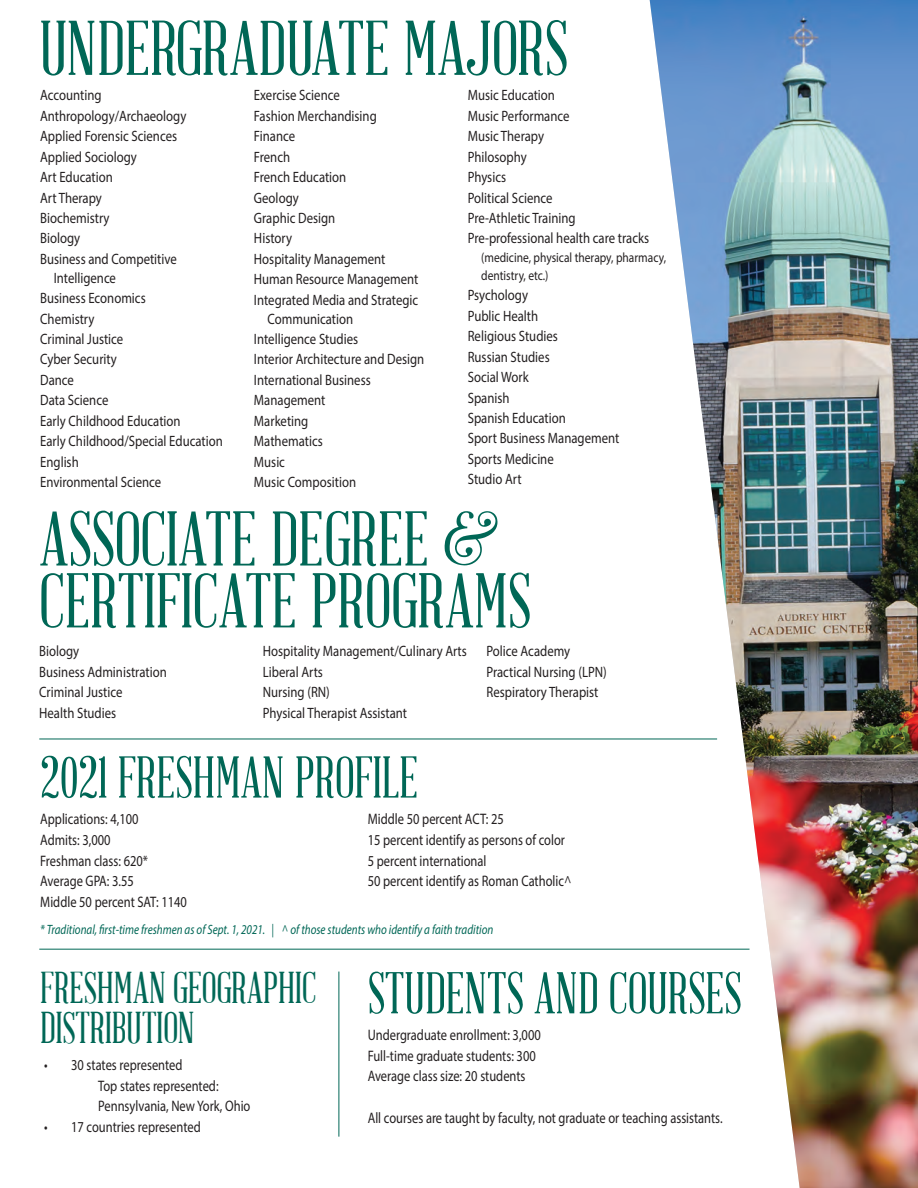
<style>
.page{position:relative;width:918px;height:1188px;background:#fff}
.page>*{position:absolute;margin:0;border:0;box-sizing:border-box;transform-origin:0 0}
.t1{font:75.9px/61.9px "Abraham Lincoln";color:#006756}
.t2{font:57.6px "Abraham Lincoln";color:#006756}
.t3{font:43.5px/40.3px "Abraham Lincoln";color:#006756}
.t4{font:15.3px/20.9px "Myriad Pro";color:#231f20;scale:.82 1}
.t5{font:15px "Myriad Pro";color:#231f20;scale:.85 1}
.t6{font:italic 13.5px "Myriad Pro";color:#006756;scale:.82 1}
.t7{font:13.5px "Myriad Pro";color:#231f20;scale:.85 1}
</style>
<div class="page">
<hr style="left:339px;top:972px;width:1px;height:165px;background:#006756">
<hr style="left:39px;top:739px;width:678px;height:1px;background:#006756">
<hr style="left:39px;top:949px;width:711px;height:1px;background:#006756">
<img style="left:650px;top:0;width:268px;height:1188px">
<h1 class="t1" style="left:39px;top:20px;width:530px">UNDERGRADUATE MAJORS</h1>
<p class="t5" style="left:40px;top:86px;width:74px">Accounting</p>
<p class="t5" style="left:254px;top:86px;width:102px">Exercise Science</p>
<p class="t5" style="left:468px;top:86px;width:104px">Music Education</p>
<p class="t5" style="left:40px;top:107px;width:173px">Anthropology/Archaeology</p>
<p class="t5" style="left:254px;top:107px;width:146px">Fashion Merchandising</p>
<p class="t5" style="left:468px;top:107px;width:121px">Music Performance</p>
<p class="t5" style="left:40px;top:127px;width:163px">Applied Forensic Sciences</p>
<p class="t5" style="left:254px;top:127px;width:50px">Finance</p>
<p class="t5" style="left:468px;top:127px;width:91px">Music Therapy</p>
<p class="t5" style="left:40px;top:147px;width:115px">Applied Sociology</p>
<p class="t5" style="left:254px;top:147px;width:44px">French</p>
<p class="t5" style="left:468px;top:147px;width:71px">Philosophy</p>
<p class="t5" style="left:40px;top:168px;width:87px">Art Education</p>
<p class="t5" style="left:254px;top:168px;width:110px">French Education</p>
<p class="t5" style="left:468px;top:168px;width:47px">Physics</p>
<p class="t5" style="left:40px;top:188px;width:74px">Art Therapy</p>
<p class="t5" style="left:254px;top:188px;width:54px">Geology</p>
<p class="t5" style="left:468px;top:188px;width:101px">Political Science</p>
<p class="t5" style="left:40px;top:209px;width:83px">Biochemistry</p>
<p class="t5" style="left:254px;top:209px;width:97px">Graphic Design</p>
<p class="t5" style="left:468px;top:209px;width:129px">Pre-Athletic Training</p>
<p class="t5" style="left:40px;top:229px;width:49px">Biology</p>
<p class="t5" style="left:254px;top:229px;width:46px">History</p>
<p class="t5" style="left:468px;top:229px;width:215px">Pre-professional health care tracks</p>
<p class="t5" style="left:40px;top:250px;width:162px">Business and Competitive</p>
<p class="t5" style="left:254px;top:250px;width:156px">Hospitality Management</p>
<p class="t7" style="left:481px;top:249px;width:219px">(medicine, physical therapy, pharmacy,</p>
<p class="t5" style="left:54px;top:268px;width:75px">Intelligence</p>
<p class="t5" style="left:254px;top:270px;width:195px">Human Resource Management</p>
<p class="t7" style="left:481px;top:267px;width:81px">dentistry, etc.)</p>
<p class="t5" style="left:40px;top:289px;width:126px">Business Economics</p>
<p class="t5" style="left:254px;top:290px;width:195px">Integrated Media and Strategic</p>
<p class="t5" style="left:468px;top:286px;width:73px">Psychology</p>
<p class="t5" style="left:40px;top:309px;width:65px">Chemistry</p>
<p class="t5" style="left:267px;top:309px;width:102px">Communication</p>
<p class="t5" style="left:468px;top:307px;width:84px">Public Health</p>
<p class="t5" style="left:40px;top:330px;width:99px">Criminal Justice</p>
<p class="t5" style="left:254px;top:330px;width:124px">Intelligence Studies</p>
<p class="t5" style="left:468px;top:327px;width:108px">Religious Studies</p>
<p class="t5" style="left:40px;top:350px;width:92px">Cyber Security</p>
<p class="t5" style="left:254px;top:350px;width:202px">Interior Architecture and Design</p>
<p class="t5" style="left:468px;top:347px;width:98px">Russian Studies</p>
<p class="t5" style="left:40px;top:371px;width:41px">Dance</p>
<p class="t5" style="left:254px;top:371px;width:139px">International Business</p>
<p class="t5" style="left:468px;top:368px;width:73px">Social Work</p>
<p class="t5" style="left:40px;top:391px;width:82px">Data Science</p>
<p class="t5" style="left:254px;top:391px;width:86px">Management</p>
<p class="t5" style="left:468px;top:388px;width:51px">Spanish</p>
<p class="t5" style="left:40px;top:411px;width:167px">Early Childhood Education</p>
<p class="t5" style="left:254px;top:411px;width:66px">Marketing</p>
<p class="t5" style="left:468px;top:409px;width:117px">Spanish Education</p>
<p class="t5" style="left:40px;top:432px;width:216px">Early Childhood/Special Education</p>
<p class="t5" style="left:254px;top:432px;width:82px">Mathematics</p>
<p class="t5" style="left:468px;top:429px;width:180px">Sport Business Management</p>
<p class="t5" style="left:40px;top:452px;width:47px">English</p>
<p class="t5" style="left:254px;top:452px;width:38px">Music</p>
<p class="t5" style="left:468px;top:450px;width:103px">Sports Medicine</p>
<p class="t5" style="left:40px;top:473px;width:144px">Environmental Science</p>
<p class="t5" style="left:254px;top:473px;width:122px">Music Composition</p>
<p class="t5" style="left:468px;top:470px;width:65px">Studio Art</p>
<h1 class="t1" style="left:39px;top:511px;width:493px">ASSOCIATE DEGREE &amp;<br>CERTIFICATE PROGRAMS</h1>
<p class="t5" style="left:39px;top:642px;width:49px">Biology</p>
<p class="t5" style="left:263px;top:642px;width:242px">Hospitality Management/Culinary Arts</p>
<p class="t5" style="left:486px;top:642px;width:100px">Police Academy</p>
<p class="t5" style="left:39px;top:662px;width:152px">Business Administration</p>
<p class="t5" style="left:263px;top:662px;width:72px">Liberal Arts</p>
<p class="t5" style="left:486px;top:662px;width:143px">Practical Nursing (LPN)</p>
<p class="t5" style="left:39px;top:683px;width:99px">Criminal Justice</p>
<p class="t5" style="left:263px;top:683px;width:80px">Nursing (RN)</p>
<p class="t5" style="left:486px;top:683px;width:133px">Respiratory Therapist</p>
<p class="t5" style="left:39px;top:703px;width:92px">Health Studies</p>
<p class="t5" style="left:263px;top:703px;width:171px">Physical Therapist Assistant</p>
<h2 class="t2" style="left:40px;top:748px;width:379px">2021 FRESHMAN PROFILE</h2>
<p class="t4" style="left:40px;top:808px;width:122px">Applications: 4,100</p>
<p class="t4" style="left:368px;top:808px;width:168px">Middle 50 percent ACT: 25</p>
<p class="t4" style="left:40px;top:829px;width:87px">Admits: 3,000</p>
<p class="t4" style="left:368px;top:829px;width:242px">15 percent identify as persons of color</p>
<p class="t4" style="left:40px;top:850px;width:133px">Freshman class: 620*</p>
<p class="t4" style="left:368px;top:850px;width:146px">5 percent international</p>
<p class="t4" style="left:40px;top:871px;width:116px">Average GPA: 3.55</p>
<p class="t4" style="left:368px;top:871px;width:250px">50 percent identify as Roman Catholic^</p>
<p class="t4" style="left:40px;top:891px;width:181px">Middle 50 percent SAT: 1140</p>
<p class="t6" style="left:40px;top:921px;width:554px">* Traditional, frst-time freshmen as of Sept. 1, 2021. | ^ of those students who identify a faith tradition</p>
<h3 class="t3" style="left:40px;top:969px;width:278px">FRESHMAN GEOGRAPHIC<br>DISTRIBUTION</h3>
<p class="t4" style="left:98px;top:1054px;width:187px;text-indent:-54px">• 30 states represented<br>Top states represented:<br>Pennsylvania, New York, Ohio</p>
<p class="t4" style="left:44px;top:1116px;width:192px">• 17 countries represented</p>
<h2 class="t2" style="left:368px;top:963px;width:375px">STUDENTS AND COURSES</h2>
<p class="t4" style="left:368px;top:1024px;width:213px">Undergraduate enrollment: 3,000<br>Full-time graduate students: 300<br>Average class size: 20 students</p>
<p class="t4" style="left:368px;top:1107px;width:434px">All courses are taught by faculty, not graduate or teaching assistants.</p>
</div>
